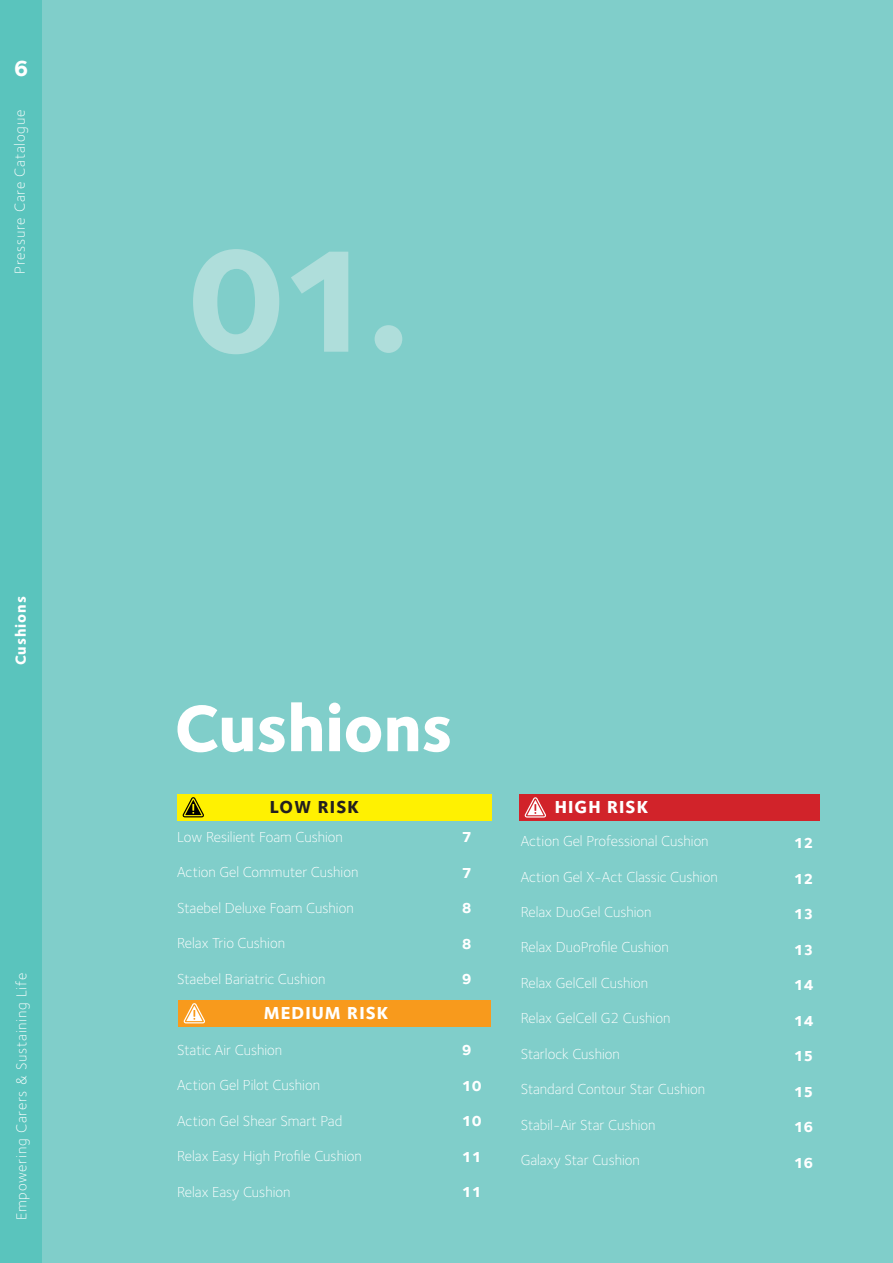
<style>
.page{position:relative;width:893px;height:1263px;background:#fff}
.page>*{position:absolute;margin:0;border:0;box-sizing:border-box;transform-origin:0 0}
.t1{font:800 150px "Foundry Sterling";color:#afdedb}
.t2{font:800 67.5px "Foundry Sterling";letter-spacing:-.005em;color:#fff}
.t3{font:800 22.5px "Foundry Sterling";color:#fff}
.t4{font:800 18px "Foundry Sterling";letter-spacing:.06em;color:#fff}
.t5{font:800 18px "Foundry Sterling";letter-spacing:.06em;color:#231f20}
.t6{font:300 15px "Foundry Sterling";color:#fff}
.t7{font:800 15px "Foundry Sterling";color:#fff}
.t8{font:300 15px "Foundry Sterling";letter-spacing:.05em;color:#fff}
.t9{font:300 15px "Foundry Sterling";letter-spacing:.055em;color:#fff}
.t10{font:800 15px "Foundry Sterling";letter-spacing:.06em;color:#fff}
</style>
<div class="page">
<div style="left:0;top:0;width:43px;height:1263px;background:#5ac4bd"></div>
<div style="left:42px;top:0;width:851px;height:1263px;background:#80ceca"></div>
<div style="left:177px;top:794px;width:315px;height:27px;background:#fff101"></div>
<svg style="left:182px;top:797px;width:22px;height:20px"></svg>
<div style="left:178px;top:1000px;width:313px;height:27px;background:#f89a1c"></div>
<svg style="left:184px;top:1003px;width:21px;height:20px"></svg>
<div style="left:519px;top:794px;width:301px;height:27px;background:#d1232a"></div>
<svg style="left:525px;top:797px;width:21px;height:20px"></svg>
<h3 class="t3" style="left:14px;top:54px;width:16px">6</h3>
<p class="t9" style="left:11px;top:274px;width:166px;rotate:-90deg">Pressure Care Catalogue</p>
<p class="t10" style="left:12px;top:665px;width:70px;rotate:-90deg">Cushions</p>
<p class="t8" style="left:13px;top:1220px;width:249px;rotate:-90deg">Empowering Carers &amp; Sustaining Life</p>
<h1 class="t1" style="left:187px;top:208px;width:226px">01.</h1>
<h2 class="t2" style="left:175px;top:686px;width:280px">Cushions</h2>
<p class="t5" style="left:270px;top:796px;width:91px">LOW RISK</p>
<p class="t6" style="left:177px;top:828px;width:167px">Low Resilient Foam Cushion</p>
<p class="t6" style="left:177px;top:864px;width:183px">Action Gel Commuter Cushion</p>
<p class="t6" style="left:177px;top:899px;width:178px">Staebel Deluxe Foam Cushion</p>
<p class="t6" style="left:177px;top:935px;width:109px">Relax Trio Cushion</p>
<p class="t6" style="left:177px;top:970px;width:150px">Staebel Bariatric Cushion</p>
<p class="t4" style="left:264px;top:1002px;width:126px">MEDIUM RISK</p>
<p class="t6" style="left:177px;top:1041px;width:107px">Static Air Cushion</p>
<p class="t6" style="left:177px;top:1077px;width:145px">Action Gel Pilot Cushion</p>
<p class="t6" style="left:177px;top:1112px;width:167px">Action Gel Shear Smart Pad</p>
<p class="t6" style="left:177px;top:1148px;width:186px">Relax Easy High Profile Cushion</p>
<p class="t6" style="left:177px;top:1183px;width:115px">Relax Easy Cushion</p>
<p class="t7" style="left:462px;top:828px;width:11px">7</p>
<p class="t7" style="left:462px;top:863px;width:11px">7</p>
<p class="t7" style="left:462px;top:899px;width:11px">8</p>
<p class="t7" style="left:462px;top:934px;width:11px">8</p>
<p class="t7" style="left:462px;top:970px;width:11px">9</p>
<p class="t7" style="left:462px;top:1041px;width:11px">9</p>
<p class="t7" style="left:462px;top:1076px;width:21px">10</p>
<p class="t7" style="left:462px;top:1112px;width:21px">10</p>
<p class="t7" style="left:462px;top:1147px;width:21px">11</p>
<p class="t7" style="left:462px;top:1183px;width:21px">11</p>
<p class="t4" style="left:555px;top:796px;width:95px">HIGH RISK</p>
<p class="t6" style="left:521px;top:832px;width:189px">Action Gel Professional Cushion</p>
<p class="t6" style="left:521px;top:868px;width:199px">Action Gel X-Act Classic Cushion</p>
<p class="t6" style="left:521px;top:903px;width:132px">Relax DuoGel Cushion</p>
<p class="t6" style="left:521px;top:939px;width:150px">Relax DuoProfile Cushion</p>
<p class="t6" style="left:521px;top:974px;width:129px">Relax GelCell Cushion</p>
<p class="t6" style="left:521px;top:1010px;width:151px">Relax GelCell G2 Cushion</p>
<p class="t6" style="left:521px;top:1045px;width:101px">Starlock Cushion</p>
<p class="t6" style="left:521px;top:1081px;width:186px">Standard Contour Star Cushion</p>
<p class="t6" style="left:521px;top:1116px;width:136px">Stabil-Air Star Cushion</p>
<p class="t6" style="left:521px;top:1152px;width:121px">Galaxy Star Cushion</p>
<p class="t7" style="left:794px;top:834px;width:21px">12</p>
<p class="t7" style="left:794px;top:869px;width:21px">12</p>
<p class="t7" style="left:794px;top:905px;width:21px">13</p>
<p class="t7" style="left:794px;top:940px;width:21px">13</p>
<p class="t7" style="left:794px;top:976px;width:21px">14</p>
<p class="t7" style="left:794px;top:1011px;width:21px">14</p>
<p class="t7" style="left:794px;top:1047px;width:21px">15</p>
<p class="t7" style="left:794px;top:1082px;width:21px">15</p>
<p class="t7" style="left:794px;top:1118px;width:21px">16</p>
<p class="t7" style="left:794px;top:1153px;width:21px">16</p>
</div>
